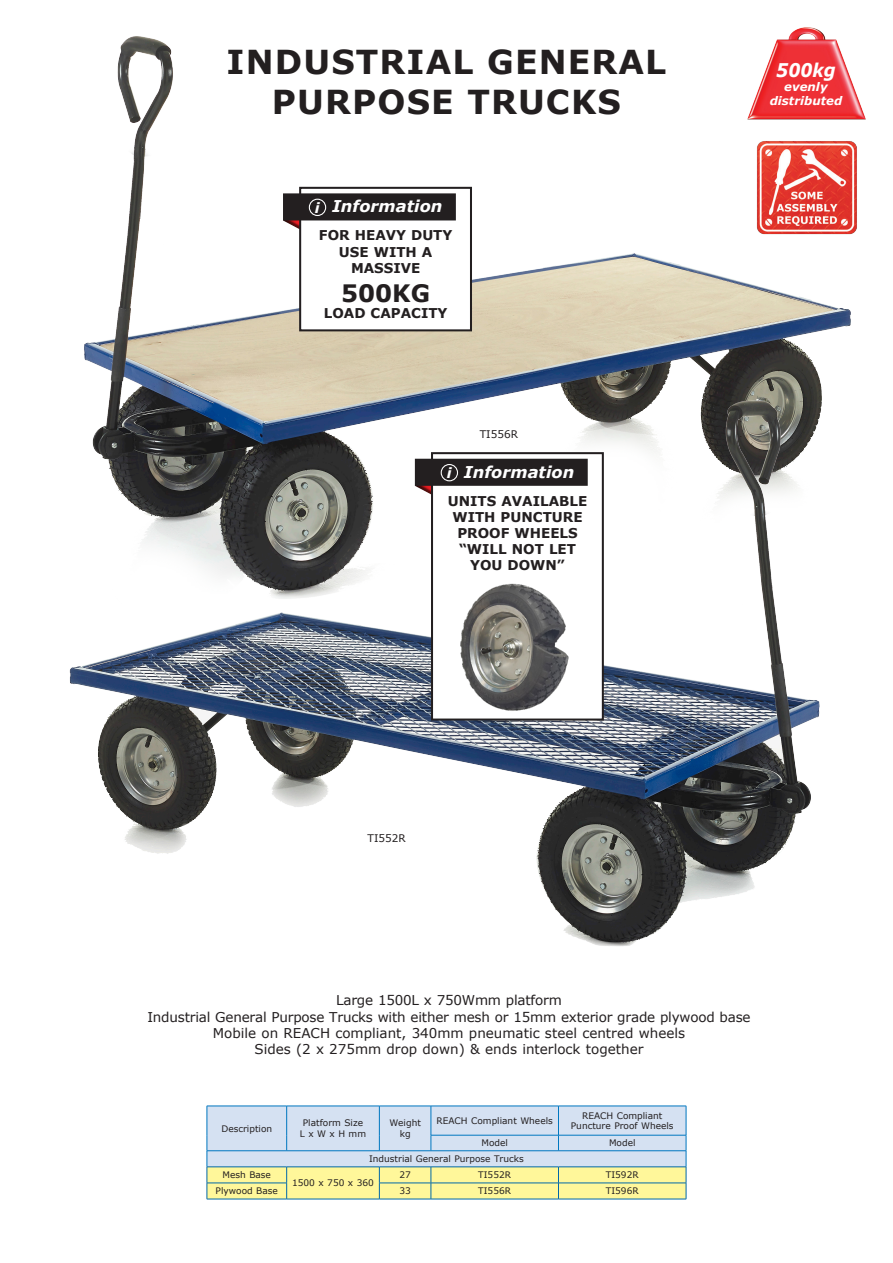
<style>
.page{position:relative;width:893px;height:1263px;background:#fff}
.page>*{position:absolute;margin:0;border:0;box-sizing:border-box;transform-origin:0 0}
.t1{font:700 33px "Verdana";letter-spacing:.035em;color:#231f20}
.t2{font:700 24px "Verdana";color:#231f20}
.t3{font:italic 700 18.9px "Verdana";color:#fff;scale:.9 1}
.t4{font:italic 700 16.2px "Verdana";color:#fff}
.t5{font:italic 700 14.1px "Verdana";color:#fff}
.t6{font:13.5px/16.2px "Verdana";letter-spacing:-.015em;color:#231f20;text-align:center}
.t7{font:700 13.5px/16.2px "Verdana";color:#231f20;text-align:center}
.t8{font:italic 700 11.7px/14.1px "Verdana";color:#fff;text-align:center}
.t9{font:10.5px "Verdana";color:#231f20}
.t10{font:9px/10.8px "Verdana";color:#231f20;text-align:center}
</style>
<div class="page">
<img style="left:84px;top:36px;width:767px;height:356px">
<img style="left:752px;top:165px;width:105px;height:73px">
<img style="left:742px;top:27px;width:124px;height:138px">
<hr style="left:287px;top:1199px;width:92px;height:1px;background:#0068a9">
<hr style="left:207px;top:1199px;width:80px;height:1px;background:#0068a9">
<svg style="left:207px;top:1106px;width:480px;height:93px;background:#d6e1d2"></svg>
<hr style="left:379px;top:1199px;width:52px;height:1px;background:#0068a9">
<hr style="left:431px;top:1199px;width:127px;height:1px;background:#0068a9">
<hr style="left:558px;top:1199px;width:128px;height:1px;background:#0068a9">
<svg style="left:270px;top:182px;width:72px;height:63px"></svg>
<div style="left:300px;top:188px;width:171px;height:142px;background:#fff"></div>
<div style="left:299px;top:187px;width:173px;height:144px;border:2px solid #231f20"></div>
<div style="left:284px;top:194px;width:171px;height:25px;background:#231f20"></div>
<div style="left:283px;top:193px;width:173px;height:27px;border:2px solid #231f20"></div>
<div style="left:309px;top:199px;width:17px;height:17px;border:1px solid #fff;border-radius:50%"></div>
<img style="left:69px;top:392px;width:753px;height:554px">
<svg style="left:402px;top:448px;width:72px;height:63px"></svg>
<div style="left:432px;top:453px;width:171px;height:266px;background:#fff"></div>
<div style="left:431px;top:452px;width:173px;height:268px;border:2px solid #231f20"></div>
<div style="left:416px;top:460px;width:171px;height:25px;background:#231f20"></div>
<div style="left:415px;top:459px;width:173px;height:27px;border:2px solid #231f20"></div>
<div style="left:441px;top:464px;width:17px;height:17px;border:1px solid #fff;border-radius:50%"></div>
<img style="left:424px;top:577px;width:188px;height:141px">
<p class="t1" style="left:227px;top:39px;width:441px">INDUSTRIAL GENERAL</p>
<p class="t1" style="left:272px;top:79px;width:351px">PURPOSE TRUCKS</p>
<p class="t5" style="left:315px;top:197px;width:6px">i</p>
<p class="t4" style="left:332px;top:195px;width:112px">Information</p>
<p class="t7" style="left:319px;top:227px;width:135px">FOR HEAVY DUTY<br>USE WITH A<br>MASSIVE</p>
<p class="t2" style="left:341px;top:276px;width:91px">500KG</p>
<p class="t7" style="left:324px;top:304px;width:125px">LOAD CAPACITY</p>
<p class="t9" style="left:480px;top:426px;width:40px">TI556R</p>
<p class="t5" style="left:447px;top:463px;width:6px">i</p>
<p class="t4" style="left:464px;top:460px;width:112px">Information</p>
<p class="t7" style="left:448px;top:492px;width:141px">UNITS AVAILABLE<br>WITH PUNCTURE<br>PROOF WHEELS</p>
<p class="t7" style="left:459px;top:541px;width:119px">“WILL NOT LET<br>YOU DOWN”</p>
<p class="t3" style="left:776px;top:57px;width:67px">500kg</p>
<p class="t8" style="left:770px;top:79px;width:74px">evenly distributed</p>
<p class="t9" style="left:368px;top:831px;width:40px">TI552R</p>
<p class="t6" style="left:336px;top:992px;width:227px">Large 1500L x 750Wmm platform</p>
<p class="t6" style="left:147px;top:1008px;width:605px">Industrial General Purpose Trucks with either mesh or 15mm exterior grade plywood base<br>Mobile on REACH compliant, 340mm pneumatic steel centred wheels</p>
<p class="t6" style="left:254px;top:1041px;width:390px">Sides (2 x 275mm drop down) &amp; ends interlock together</p>
<p class="t10" style="left:221px;top:1123px;width:52px">Description</p>
<p class="t10" style="left:437px;top:1115px;width:118px">REACH Compliant Wheels</p>
<p class="t10" style="left:571px;top:1110px;width:104px">REACH Compliant<br>Puncture Proof Wheels</p>
<p class="t10" style="left:481px;top:1138px;width:28px">Model</p>
<p class="t10" style="left:609px;top:1138px;width:28px">Model</p>
<p class="t10" style="left:369px;top:1153px;width:156px">Industrial General Purpose Trucks</p>
<p class="t10" style="left:303px;top:1117px;width:62px">Platform Size</p>
<p class="t10" style="left:300px;top:1128px;width:68px">L x W x H mm</p>
<p class="t10" style="left:389px;top:1117px;width:33px">Weight</p>
<p class="t10" style="left:400px;top:1128px;width:12px">kg</p>
<p class="t10" style="left:223px;top:1169px;width:50px">Mesh Base</p>
<p class="t10" style="left:399px;top:1169px;width:13px">27</p>
<p class="t10" style="left:478px;top:1169px;width:34px">TI552R</p>
<p class="t10" style="left:606px;top:1169px;width:34px">TI592R</p>
<p class="t10" style="left:292px;top:1177px;width:83px">1500 x 750 x 360</p>
<p class="t10" style="left:216px;top:1186px;width:64px">Plywood Base</p>
<p class="t10" style="left:399px;top:1186px;width:13px">33</p>
<p class="t10" style="left:478px;top:1186px;width:34px">TI556R</p>
<p class="t10" style="left:606px;top:1186px;width:34px">TI596R</p>
</div>
